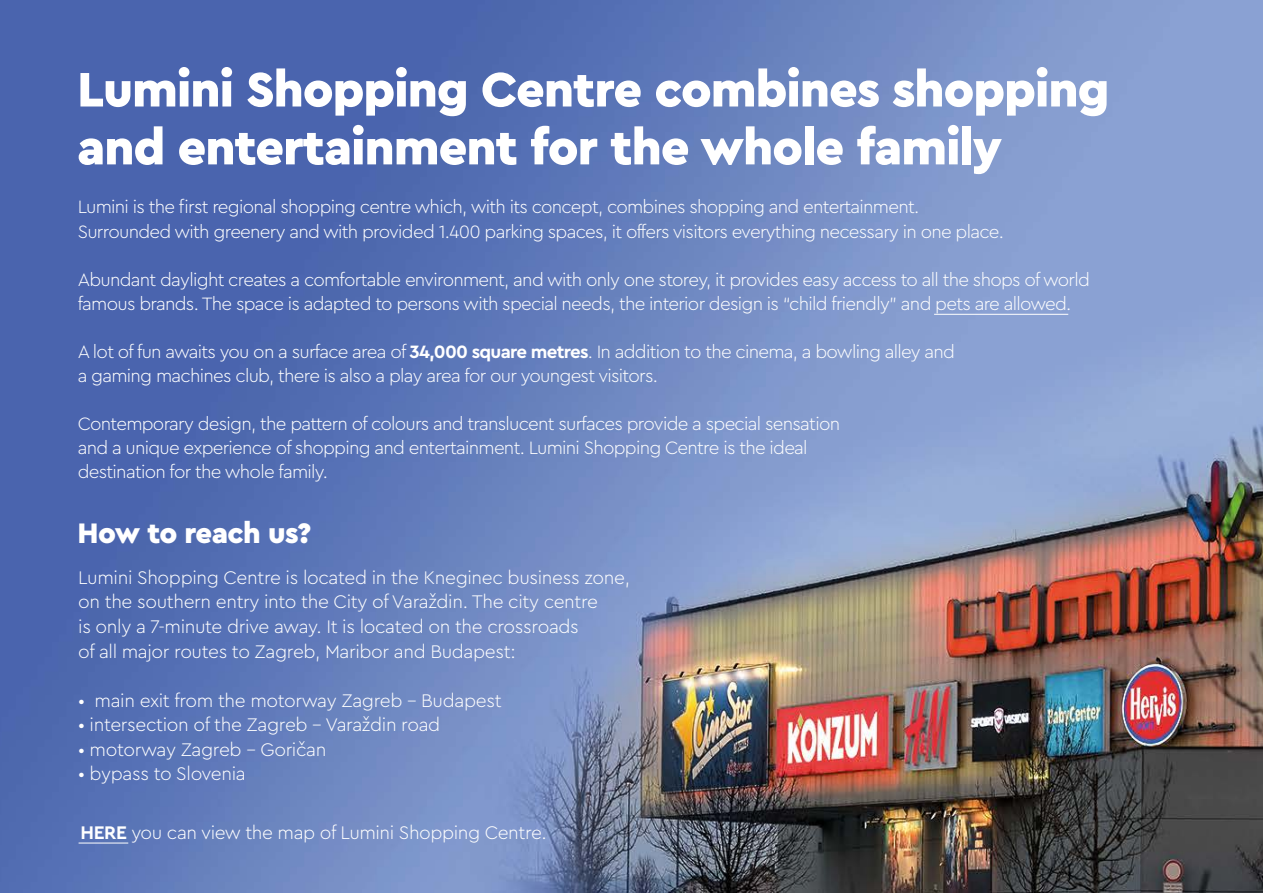
<style>
.page{position:relative;width:1263px;height:893px;background:#fff}
.page>*{position:absolute;margin:0;border:0;box-sizing:border-box;transform-origin:0 0}
.t1{font:900 50.7px/57.9px "Cera Pro";letter-spacing:-.02em;color:#fff}
.t2{font:900 29.55px "Cera Pro";letter-spacing:-.02em;color:#fff}
.t3{font:300 19.05px/24.6px "Cera Pro";letter-spacing:-.02em;color:#fff}
.t4{font:300 18.75px/24.2px "Cera Pro";letter-spacing:-.04em;color:#fff}
.s1{font-weight:700}
</style>
<div class="page">
<img style="left:0;top:0;width:1263px;height:893px">
<hr style="left:934px;top:314px;width:134px;height:1px;background:#fff">
<hr style="left:79px;top:843px;width:49px;height:1px;background:#fff">
<h1 class="t1" style="left:77px;top:59px;width:1034px">Lumini Shopping Centre combines shopping and entertainment for the whole family</h1>
<p class="t4" style="left:78px;top:194px;width:928px">Lumini is the first regional shopping centre which, with its concept, combines shopping and entertainment.<br>Surrounded with greenery and with provided 1.400 parking spaces, it offers visitors everything necessary in one place.</p>
<p class="t4" style="left:78px;top:267px;width:1014px">Abundant daylight creates a comfortable environment, and with only one storey, it provides easy access to all the shops of world famous brands. The space is adapted to persons with special needs, the interior design is “child friendly” and pets are allowed.</p>
<p class="t4" style="left:78px;top:339px;width:879px">A lot of fun awaits you on a surface area of <span class="s1">34,000 square metres</span>. In addition to the cinema, a bowling alley and a gaming machines club, there is also a play area for our youngest visitors.</p>
<p class="t4" style="left:78px;top:411px;width:764px">Contemporary design, the pattern of colours and translucent surfaces provide a special sensation and a unique experience of shopping and entertainment. Lumini Shopping Centre is the ideal destination for the whole family.</p>
<h2 class="t2" style="left:78px;top:514px;width:235px">How to reach us?</h2>
<p class="t3" style="left:78px;top:564px;width:553px">Lumini Shopping Centre is located in the Kneginec business zone, on the southern entry into the City of Varaždin. The city centre<br>is only a 7-minute drive away. It is located on the crossroads<br>of all major routes to Zagreb, Maribor and Budapest:</p>
<p class="t3" style="left:78px;top:687px;width:425px">• main exit from the motorway Zagreb – Budapest</p>
<p class="t3" style="left:78px;top:712px;width:364px">• intersection of the Zagreb – Varaždin road</p>
<p class="t3" style="left:78px;top:736px;width:250px">• motorway Zagreb – Goričan</p>
<p class="t3" style="left:78px;top:761px;width:169px">• bypass to Slovenia</p>
<p class="t3" style="left:81px;top:819px;width:468px"><span class="s1">HERE</span> you can view the map of Lumini Shopping Centre.</p>
</div>
